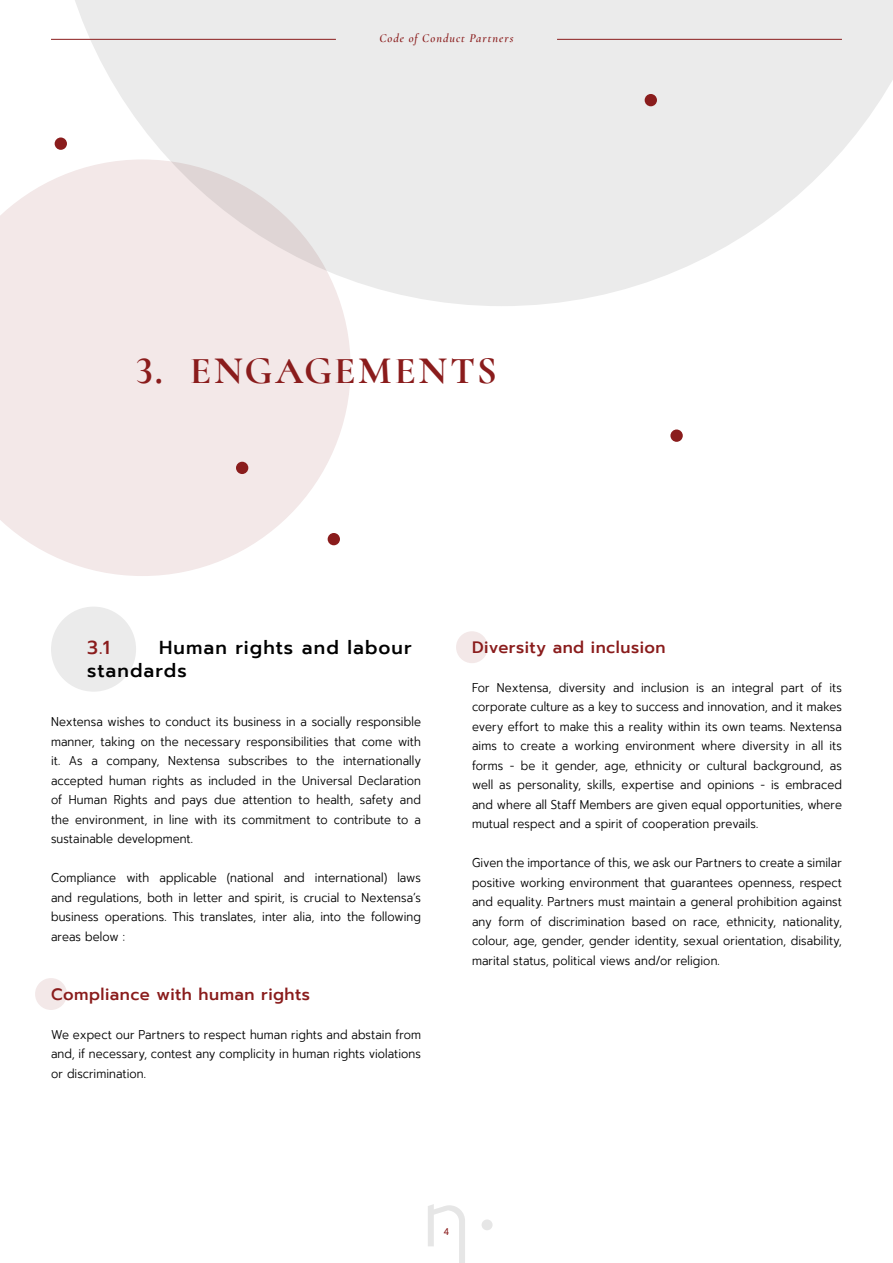
<style>
.page{position:relative;width:893px;height:1263px;background:#fff}
.page>*{position:absolute;margin:0;border:0;box-sizing:border-box;transform-origin:0 0}
.t1{font:700 39px "Cormorant";letter-spacing:.065em;color:#8a1c1c}
.t2{font:500 18.75px/22.5px "Prompt";letter-spacing:.055em;color:#000}
.t3{font:500 18.75px "Prompt";color:#8a1c1c}
.t4{font:500 16.5px "Prompt";letter-spacing:.03em;color:#8a1c1c}
.t5{font:300 12.75px/19.5px "Prompt";letter-spacing:.005em;color:#000;text-align:justify;scale:.9 1}
.t6{font:italic 600 12px "Cormorant";letter-spacing:.09em;color:#8a1c1c}
.t7{font:9.75px "Prompt";color:#8a1c1c;scale:.9 1}
</style>
<div class="page">
<div style="left:482px;top:1219px;width:11px;height:11px;background:#e6e6e6;border-radius:50%"></div>
<svg style="left:428px;top:1204px;width:37px;height:59px"></svg>
<svg style="left:51px;top:0;width:842px;height:306px;fill:#ebebeb"></svg>
<svg style="left:0;top:159px;width:351px;height:417px;fill:#f3e8e8"></svg>
<div style="left:670px;top:429px;width:13px;height:13px;background:#8a1c1c;border-radius:50%"></div>
<div style="left:236px;top:462px;width:12px;height:12px;background:#8a1c1c;border-radius:50%"></div>
<div style="left:55px;top:137px;width:12px;height:13px;background:#8a1c1c;border-radius:50%"></div>
<div style="left:328px;top:533px;width:12px;height:12px;background:#8a1c1c;border-radius:50%"></div>
<div style="left:645px;top:94px;width:12px;height:12px;background:#8a1c1c;border-radius:50%"></div>
<div style="left:51px;top:607px;width:85px;height:85px;background:#ebebeb;border-radius:50%"></div>
<div style="left:35px;top:978px;width:32px;height:32px;background:#f3e8e8;border-radius:50%"></div>
<div style="left:456px;top:631px;width:32px;height:32px;background:#f3e8e8;border-radius:50%"></div>
<hr style="left:557px;top:39px;width:285px;height:1px;background:#8a1c1c">
<hr style="left:51px;top:39px;width:285px;height:1px;background:#8a1c1c">
<p class="t6" style="left:379px;top:31px;width:136px">Code of Conduct Partners</p>
<h1 class="t1" style="left:136px;top:346px;width:362px">3. ENGAGEMENTS</h1>
<h2 class="t2" style="left:87px;top:637px;width:326px;text-indent:72px">Human rights and labour standards</h2>
<p class="t5" style="left:51px;top:712px;width:413px">Nextensa wishes to conduct its business in a socially responsible manner, taking on the necessary responsibilities that come with it. As a company, Nextensa subscribes to the internationally accepted human rights as included in the Universal Declaration of Human Rights and pays due attention to health, safety and the environment, in line with its commitment to contribute to a sustainable development.</p>
<p class="t5" style="left:51px;top:868px;width:413px">Compliance with applicable (national and international) laws and regulations, both in letter and spirit, is crucial to Nextensa’s business operations. This translates, inter alia, into the following areas below :</p>
<h2 class="t3" style="left:87px;top:634px;width:24px">3.1</h2>
<p class="t4" style="left:51px;top:982px;width:261px">Compliance with human rights</p>
<p class="t5" style="left:51px;top:1025px;width:413px">We expect our Partners to respect human rights and abstain from and, if necessary, contest any complicity in human rights violations or discrimination.</p>
<p class="t4" style="left:472px;top:635px;width:195px">Diversity and inclusion</p>
<p class="t5" style="left:472px;top:677px;width:413px">For Nextensa, diversity and inclusion is an integral part of its corporate culture as a key to success and innovation, and it makes every effort to make this a reality within its own teams. Nextensa aims to create a working environment where diversity in all its forms - be it gender, age, ethnicity or cultural background, as well as personality, skills, expertise and opinions - is embraced and where all Staff Members are given equal opportunities, where mutual respect and a spirit of cooperation prevails.</p>
<p class="t5" style="left:472px;top:853px;width:413px">Given the importance of this, we ask our Partners to create a similar positive working environment that guarantees openness, respect and equality. Partners must maintain a general prohibition against any form of discrimination based on race, ethnicity, nationality, colour, age, gender, gender identity, sexual orientation, disability, marital status, political views and/or religion.</p>
<p class="t7" style="left:444px;top:1224px;width:7px">4</p>
</div>
